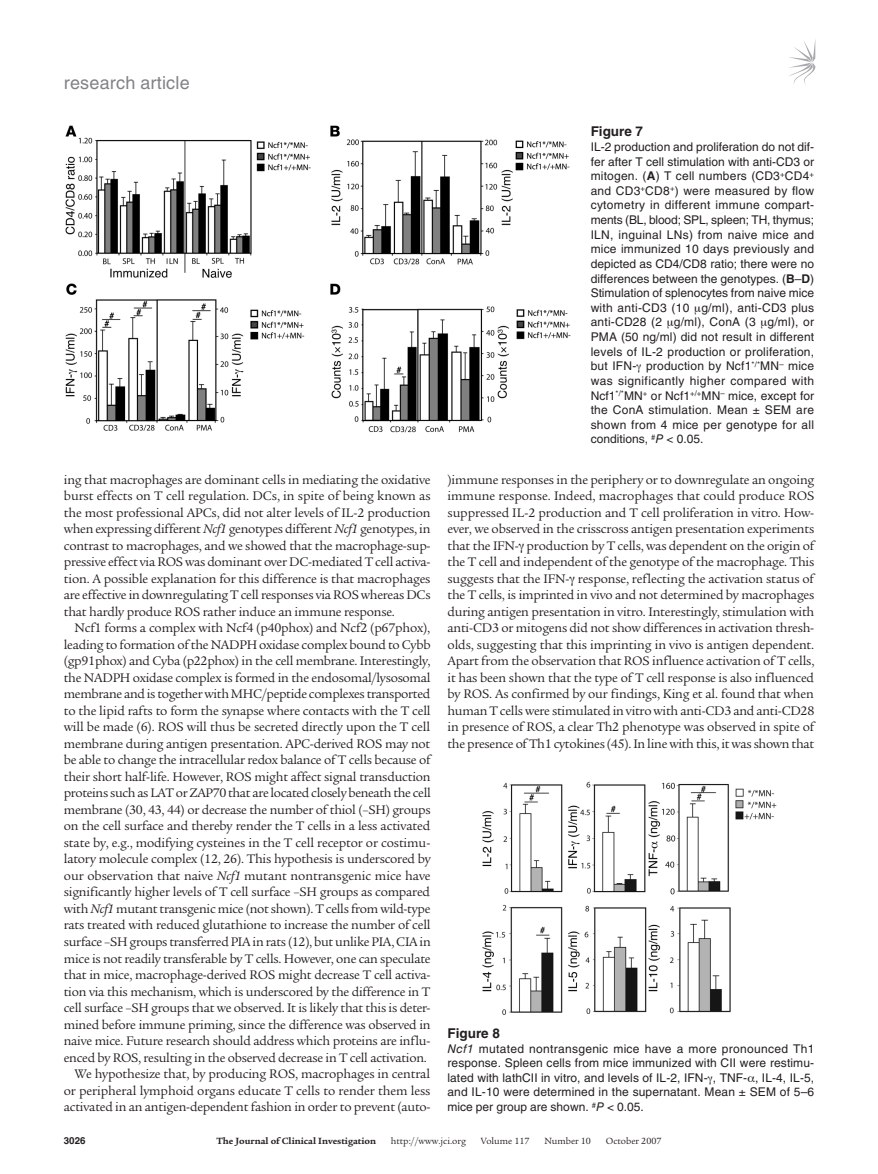
<style>
.page{position:relative;width:878px;height:1174px;background:#fff}
.page>*{position:absolute;margin:0;border:0;box-sizing:border-box;transform-origin:0 0}
.t1{font:18px "Helvetica LT Std";letter-spacing:.01em;color:#808285}
.t2{font:13.5px/16.5px "Legacy Serif Std";letter-spacing:-.015em;color:#231f20;text-align:justify}
.t3{font:700 13.5px "Helvetica LT Std";color:#231f20}
.t4{font:12px/14.7px "Helvetica LT Std";letter-spacing:.01em;color:#231f20;text-align:justify}
.t5{font:9.75px "Legacy Serif Std";color:#231f20}
.t6{font:700 9.75px "Legacy Serif Std";color:#231f20}
.t7{font:700 9.75px "Helvetica LT Std";color:#231f20}
.s1{font-style:italic}
.s2{font-weight:700}
</style>
<div class="page">
<svg style="left:789px;top:41px;width:26px;height:44px"></svg>
<img style="left:65px;top:125px;width:506px;height:308px">
<img style="left:482px;top:781px;width:295px;height:234px">
<h1 class="t1" style="left:64px;top:72px;width:127px">research article</h1>
<p class="t2" style="left:64px;top:471px;width:368px">ing that macrophages are dominant cells in mediating the oxidative burst effects on T cell regulation. DCs, in spite of being known as the most professional APCs, did not alter levels of IL-2 production when expressing different <span class="s1">Ncf1</span> genotypes different <span class="s1">Ncf1</span> genotypes, in contrast to macrophages, and we showed that the macrophage-sup&shy;pressive effect via ROS was dominant over DC-mediated T cell activa&shy;tion. A possible explanation for this difference is that macrophages are effective in downregulating T cell responses via ROS whereas DCs that hardly produce ROS rather induce an immune response.</p>
<p class="t2" style="left:64px;top:620px;width:368px;text-align:right">Ncf1 forms a complex with Ncf4 (p40phox) and Ncf2 (p67phox), leading to formation of the NADPH oxidase complex bound to Cybb (gp91phox) and Cyba (p22phox) in the cell membrane. Interestingly, the NADPH oxidase complex is formed in the endosomal/lysosomal membrane and is together with MHC/peptide complexes transported to the lipid rafts to form the synapse where contacts with the T cell will be made (6). ROS will thus be secreted directly upon the T cell membrane during antigen presentation. APC-derived ROS may not be able to change the intracellular redox balance of T cells because of their short half-life. However, ROS might affect signal transduction proteins such as LAT or ZAP70 that are located closely beneath the cell membrane (30, 43, 44) or decrease the number of thiol (–SH) groups on the cell surface and thereby render the T cells in a less activated state by, e.g., modifying cysteines in the T cell receptor or costimu&shy;latory molecule complex (12, 26). This hypothesis is underscored by our observation that naive <span class="s1">Ncf1</span> mutant nontransgenic mice have significantly higher levels of T cell surface –SH groups as compared with <span class="s1">Ncf1</span> mutant transgenic mice (not shown). T cells from wild-type rats treated with reduced glutathione to increase the number of cell surface –SH groups transferred PIA in rats (12), but unlike PIA, CIA in mice is not readily transferable by T cells. However, one can speculate that in mice, macrophage-derived ROS might decrease T cell activa&shy;tion via this mechanism, which is underscored by the difference in T cell surface –SH groups that we observed. It is likely that this is deter&shy;mined before immune priming, since the difference was observed in naive mice. Future research should address which proteins are influ&shy;enced by ROS, resulting in the observed decrease in T cell activation.<br>We hypothesize that, by producing ROS, macrophages in central or peripheral lymphoid organs educate T cells to render them less activated in an antigen-dependent fashion in order to prevent (auto-</p>
<p class="t3" style="left:590px;top:123px;width:54px">Figure 7</p>
<p class="t4" style="left:590px;top:139px;width:225px">IL-2 production and proliferation do not dif&shy;fer after T cell stimulation with anti-CD3 or mitogen. (<span class="s2">A</span>) T cell numbers (CD3<sup>+</sup>CD4<sup>+ </sup>and CD3<sup>+</sup>CD8<sup>+</sup>) were measured by flow cytometry in different immune compart&shy;ments (BL, blood; SPL, spleen; TH, thymus; ILN, inguinal LNs) from naive mice and mice immunized 10 days previously and depicted as CD4/CD8 ratio; there were no differences between the genotypes. (<span class="s2">B</span>–<span class="s2">D</span>)<br>Stimulation of splenocytes from naive mice with anti-CD3 (10 g/ml), anti-CD3 plus anti-CD28 (2 g/ml), ConA (3 g/ml), or PMA (50 ng/ml) did not result in different levels of IL-2 production or proliferation, but IFN- production by Ncf1<sup>*/*</sup>MN<sup>–</sup> mice was significantly higher compared with Ncf1<sup>*/*</sup>MN<sup>+</sup> or Ncf1<sup>+/+</sup>MN<sup>–</sup> mice, except for the ConA stimulation. Mean ± SEM are shown from 4 mice per genotype for all conditions, <sup>#</sup><span class="s1">P</span> &lt; 0.05.</p>
<p class="t2" style="left:447px;top:471px;width:368px">)immune responses in the periphery or to downregulate an ongoing immune response. Indeed, macrophages that could produce ROS suppressed IL-2 production and T cell proliferation in vitro. How&shy;ever, we observed in the crisscross antigen presentation experiments that the IFN- production by T cells, was dependent on the origin of the T cell and independent of the genotype of the macrophage. This suggests that the IFN- response, reflecting the activation status of the T cells, is imprinted in vivo and not determined by macrophages during antigen presentation in vitro. Interestingly, stimulation with anti-CD3 or mitogens did not show differences in activation thresh&shy;olds, suggesting that this imprinting in vivo is antigen dependent.<br>Apart from the observation that ROS influence activation of T cells, it has been shown that the type of T cell response is also influenced by ROS. As confirmed by our findings, King et al. found that when human T cells were stimulated in vitro with anti-CD3 and anti-CD28 in presence of ROS, a clear Th2 phenotype was observed in spite of the presence of Th1 cytokines (45). In line with this, it was shown that</p>
<p class="t3" style="left:447px;top:1024px;width:54px">Figure 8</p>
<p class="t4" style="left:447px;top:1041px;width:368px"><span class="s1">Ncf1</span> mutated nontransgenic mice have a more pronounced Th1 response. Spleen cells from mice immunized with CII were restimu&shy;lated with lathCII in vitro, and levels of IL-2, IFN- , TNF- , IL-4, IL-5, and IL-10 were determined in the supernatant. Mean ± SEM of 5–6 mice per group are shown. <sup>#</sup><span class="s1">P</span> &lt; 0.05.</p>
<p class="t7" style="left:64px;top:1134px;width:23px">3026</p>
<p class="t6" style="left:216px;top:1135px;width:161px">The Journal of Clinical Investigation</p>
<p class="t5" style="left:391px;top:1135px;width:77px">http://www.jci.org</p>
<p class="t5" style="left:480px;top:1135px;width:50px">Volume 117</p>
<p class="t5" style="left:544px;top:1135px;width:48px">Number 10</p>
<p class="t5" style="left:605px;top:1135px;width:57px">October 2007</p>
</div>
